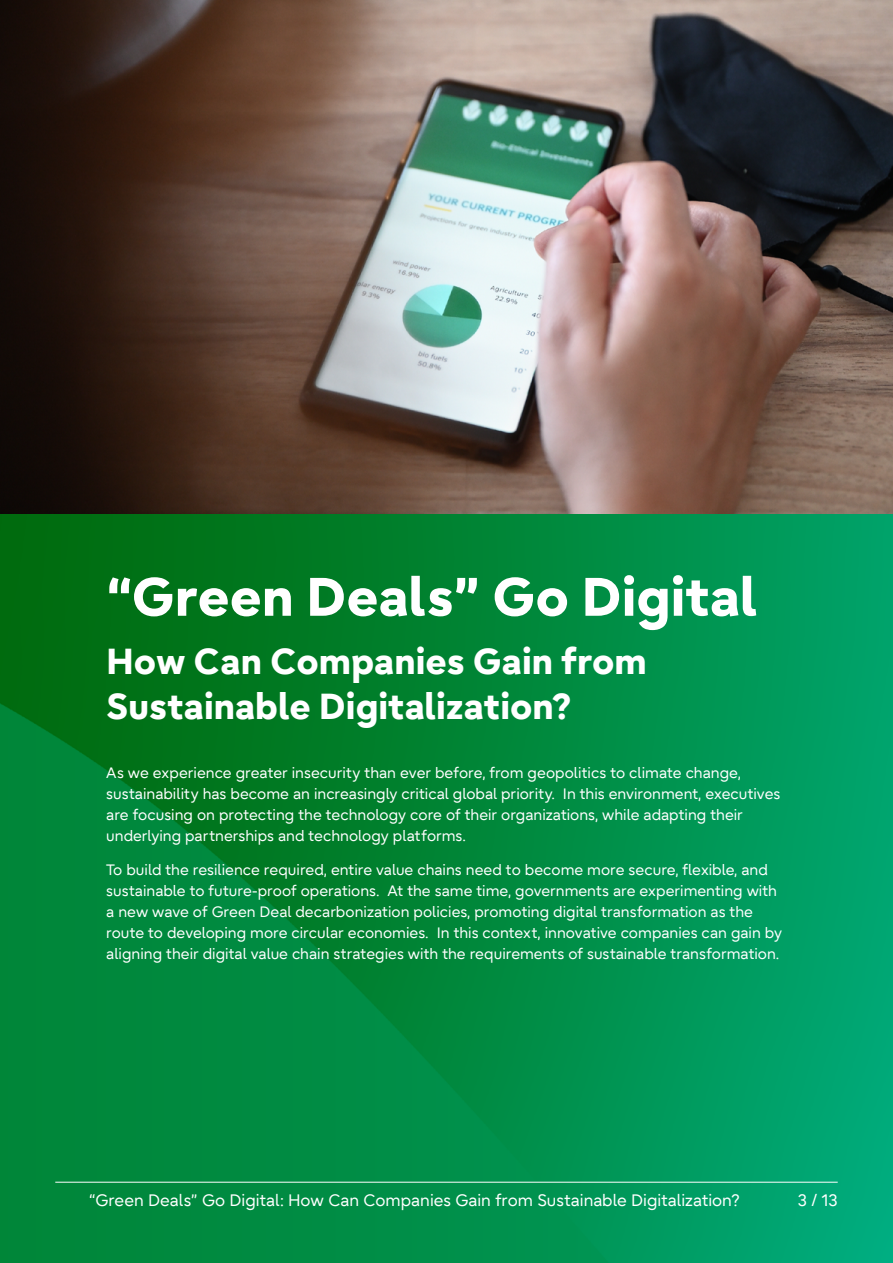
<style>
.page{position:relative;width:893px;height:1263px;background:#fff}
.page>*{position:absolute;margin:0;border:0;box-sizing:border-box;transform-origin:0 0}
.t1{font:800 54px "Fujitsu Infinity Pro";color:#fff}
.t2{font:800 36px/45px "Fujitsu Infinity Pro";color:#fff}
.t3{font:16.5px "Fujitsu Infinity Pro";color:#fff}
.t4{font:15px/21px "Fujitsu Infinity Pro";color:#fff}
</style>
<div class="page">
<img style="left:0;top:0;width:893px;height:515px">
<img style="left:0;top:515px;width:893px;height:748px">
<hr style="left:55px;top:1182px;width:783px;height:1px;background:#fff">
<h1 class="t1" style="left:106px;top:561px;width:652px">“Green Deals” Go Digital</h1>
<h2 class="t2" style="left:106px;top:638px;width:542px">How Can Companies Gain from<br>Sustainable Digitalization?</h2>
<p class="t4" style="left:106px;top:762px;width:676px">As we experience greater insecurity than ever before, from geopolitics to climate change, sustainability has become an increasingly critical global priority. In this environment, executives are focusing on protecting the technology core of their organizations, while adapting their underlying partnerships and technology platforms.</p>
<p class="t4" style="left:106px;top:859px;width:677px">To build the resilience required, entire value chains need to become more secure, flexible, and sustainable to future-proof operations. At the same time, governments are experimenting with a new wave of Green Deal decarbonization policies, promoting digital transformation as the route to developing more circular economies. In this context, innovative companies can gain by aligning their digital value chain strategies with the requirements of sustainable transformation.</p>
<p class="t3" style="left:89px;top:1190px;width:652px">“Green Deals” Go Digital: How Can Companies Gain from Sustainable Digitalization?</p>
<p class="t3" style="left:798px;top:1189px;width:41px">3 / 13</p>
</div>
